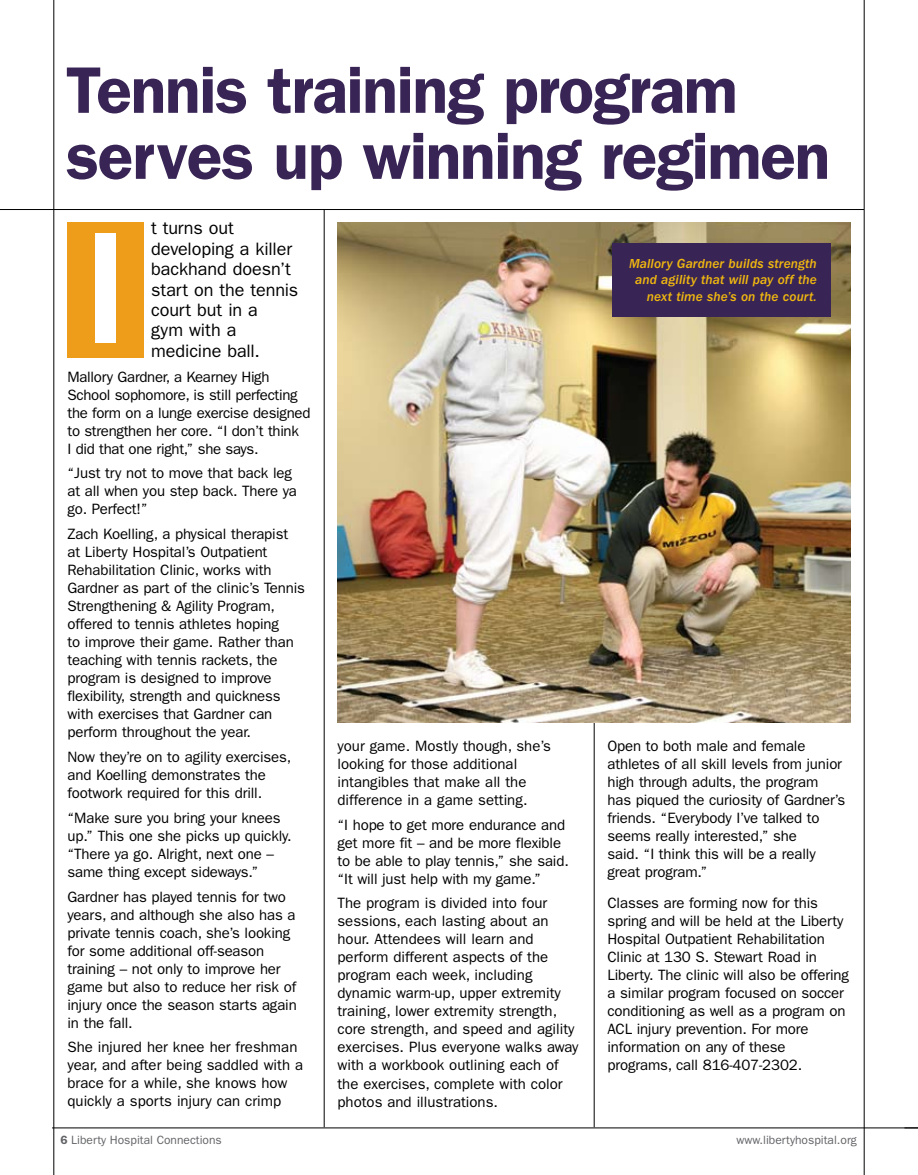
<style>
.page{position:relative;width:918px;height:1175px;background:#fff}
.page>*{position:absolute;margin:0;border:0;box-sizing:border-box;transform-origin:0 0}
.t1{font:600 159px "ITC Franklin Gothic Std";color:#fff;scale:.79 1}
.t2{font:600 66px/66px "ITC Franklin Gothic Std";letter-spacing:-.02em;color:#392555}
.t3{font:18px/20.4px "ITC Franklin Gothic Std";letter-spacing:-.005em;color:#000}
.t4{font:15px/18px "ITC Franklin Gothic Std";letter-spacing:-.01em;color:#000}
.t5{font:13.5px/16.5px "ITC Franklin Gothic Std Med It";letter-spacing:.005em;color:#f1b80f;text-align:right}
.t6{font:12px "ITC Franklin Gothic Std";color:#636467}
.s1{font-weight:600}
</style>
<div class="page">
<hr style="left:324px;top:209px;width:1px;height:918px;background:#000">
<hr style="left:0;top:209px;width:864px;height:1px;background:#000">
<hr style="left:52px;top:1127px;width:866px;height:1px;background:#000">
<hr style="left:54px;top:0;width:1px;height:1174px;background:#000">
<hr style="left:864px;top:0;width:1px;height:1174px;background:#000">
<svg style="left:904px;top:1127px;width:14px;height:1px"></svg>
<hr style="left:594px;top:227px;width:1px;height:900px;background:#000">
<div style="left:68px;top:223px;width:76px;height:135px;background:#ed9d19"></div>
<img style="left:338px;top:223px;width:512px;height:499px">
<div style="left:612px;top:243px;width:218px;height:73px;background:#392555"></div>
<h2 class="t2" style="left:66px;top:57px;width:766px">Tennis training program serves up winning regimen</h2>
<p class="t3" style="left:151px;top:218px;width:149px">t turns out developing a killer backhand doesn’t start on the tennis court but in a<br>gym with a medicine ball.</p>
<p class="t4" style="left:68px;top:368px;width:244px">Mallory Gardner, a Kearney High School sophomore, is still perfecting the form on a lunge exercise designed to strengthen her core. “I don’t think<br>I did that one right,” she says.</p>
<p class="t4" style="left:68px;top:464px;width:231px">“Just try not to move that back leg at all when you step back. There ya go. Perfect!”</p>
<p class="t4" style="left:68px;top:525px;width:239px">Zach Koelling, a physical therapist<br>at Liberty Hospital’s Outpatient Rehabilitation Clinic, works with Gardner as part of the clinic’s Tennis Strengthening &amp; Agility Program, offered to tennis athletes hoping<br>to improve their game. Rather than teaching with tennis rackets, the program is designed to improve flexibility, strength and quickness with exercises that Gardner can perform throughout the year.</p>
<p class="t4" style="left:68px;top:748px;width:225px">Now they’re on to agility exercises, and Koelling demonstrates the footwork required for this drill.</p>
<p class="t4" style="left:68px;top:809px;width:226px">“Make sure you bring your knees up.” This one she picks up quickly. “There ya go. Alright, next one – same thing except sideways.”</p>
<p class="t4" style="left:68px;top:887px;width:231px">Gardner has played tennis for two years, and although she also has a private tennis coach, she’s looking for some additional off-season training – not only to improve her game but also to reduce her risk of injury once the season starts again in the fall.</p>
<p class="t4" style="left:68px;top:1038px;width:237px">She injured her knee her freshman year, and after being saddled with a brace for a while, she knows how quickly a sports injury can crimp</p>
<h1 class="t1" style="left:88px;top:194px;width:49px">I</h1>
<p class="t4" style="left:338px;top:737px;width:215px">your game. Mostly though, she’s looking for those additional intangibles that make all the difference in a game setting.</p>
<p class="t4" style="left:338px;top:815px;width:233px">“I hope to get more endurance and get more fit – and be more flexible to be able to play tennis,” she said. “It will just help with my game.”</p>
<p class="t4" style="left:338px;top:894px;width:243px">The program is divided into four sessions, each lasting about an hour. Attendees will learn and perform different aspects of the program each week, including dynamic warm-up, upper extremity training, lower extremity strength, core strength, and speed and agility exercises. Plus everyone walks away with a workbook outlining each of the exercises, complete with color photos and illustrations.</p>
<p class="t5" style="left:629px;top:255px;width:189px">Mallory Gardner builds strength and agility that will pay off the next time she’s on the court.</p>
<p class="t4" style="left:608px;top:737px;width:239px">Open to both male and female athletes of all skill levels from junior high through adults, the program has piqued the curiosity of Gardner’s friends. “Everybody I’ve talked to seems really interested,” she<br>said. “I think this will be a really great program.”</p>
<p class="t4" style="left:608px;top:893px;width:243px">Classes are forming now for this spring and will be held at the Liberty Hospital Outpatient Rehabilitation Clinic at 130 S. Stewart Road in Liberty. The clinic will also be offering a similar program focused on soccer conditioning as well as a program on ACL injury prevention. For more information on any of these programs, call 816-407-2302.</p>
<p class="t6" style="left:60px;top:1132px;width:163px"><span class="s1">6</span> Liberty Hospital Connections</p>
<p class="t6" style="left:737px;top:1132px;width:122px">www.libertyhospital.org</p>
</div>
